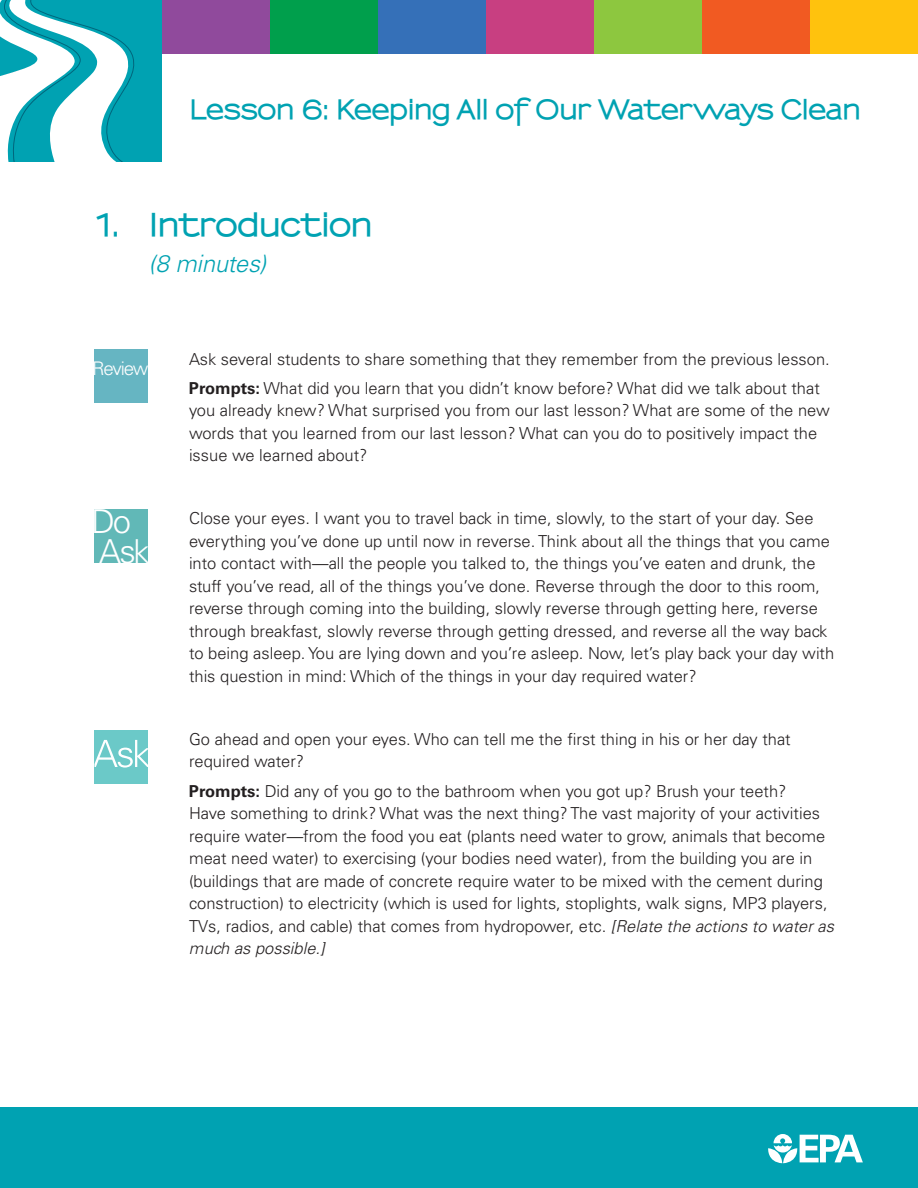
<style>
.page{position:relative;width:918px;height:1188px;background:#fff}
.page>*{position:absolute;margin:0;border:0;box-sizing:border-box;transform-origin:0 0}
.t1{font:300 33px/30.3px "Univers LT Std";color:#fff}
.t2{font:800 30px "Sansumi";letter-spacing:-.01em;color:#00a2b2}
.t3{font:800 25.5px "Sansumi";letter-spacing:-.01em;color:#00a2b2}
.t4{font:italic 300 24px "Univers LT Std";letter-spacing:-.01em;color:#00a2b2}
.t5{font:300 18.75px "Univers LT Std";letter-spacing:-.065em;color:#fff}
.t6{font:300 16.5px/22.5px "Univers LT Std";color:#231f20}
.s1{font-weight:700}
.s2{font-style:italic}
</style>
<div class="page">
<div style="left:0;top:1107px;width:918px;height:81px;background:#00a2b2"></div>
<div style="left:810px;top:0;width:108px;height:54px;background:#ffc20d"></div>
<div style="left:594px;top:0;width:108px;height:54px;background:#8dc73f"></div>
<div style="left:486px;top:0;width:108px;height:54px;background:#c83f81"></div>
<div style="left:378px;top:0;width:108px;height:54px;background:#3570b8"></div>
<div style="left:270px;top:0;width:108px;height:54px;background:#009f4c"></div>
<div style="left:702px;top:0;width:108px;height:54px;background:#f15a22"></div>
<div style="left:162px;top:0;width:108px;height:54px;background:#904a9c"></div>
<div style="left:0;top:0;width:162px;height:162px;background:#00a2b2"></div>
<svg style="left:0;top:0;width:135px;height:162px"></svg>
<div style="left:94px;top:350px;width:54px;height:54px;background:#66b5c2"></div>
<div style="left:94px;top:509px;width:54px;height:54px;background:#61b8b7"></div>
<div style="left:94px;top:730px;width:54px;height:54px;background:#6bc9c8"></div>
<svg style="left:94px;top:740px;width:54px;height:28px"></svg>
<svg style="left:768px;top:1134px;width:95px;height:29px"></svg>
<h2 class="t3" style="left:189px;top:94px;width:673px">Lesson 6: Keeping All of Our Waterways Clean</h2>
<h1 class="t2" style="left:94px;top:207px;width:280px">1. Introduction</h1>
<p class="t4" style="left:148px;top:249px;width:119px">(8 minutes)</p>
<p class="t5" style="left:92px;top:357px;width:58px">Review</p>
<p class="t6" style="left:189px;top:347px;width:642px">Ask several students to share something that they remember from the previous lesson.</p>
<p class="t6" style="left:189px;top:377px;width:642px"><span class="s1">Prompts:</span> What did you learn that you didn’t know before? What did we talk about that you already knew? What surprised you from our last lesson? What are some of the new words that you learned from our last lesson? What can you do to positively impact the issue we learned about?</p>
<p class="t1" style="left:91px;top:506px;width:60px">Do<br>Ask</p>
<p class="t6" style="left:189px;top:507px;width:647px">Close your eyes. I want you to travel back in time, slowly, to the start of your day. See everything you’ve done up until now in reverse. Think about all the things that you came into contact with—all the people you talked to, the things you’ve eaten and drunk, the stuff you’ve read, all of the things you’ve done. Reverse through the door to this room, reverse through coming into the building, slowly reverse through getting here, reverse through breakfast, slowly reverse through getting dressed, and reverse all the way back to being asleep. You are lying down and you’re asleep. Now, let’s play back your day with this question in mind: Which of the things in your day required water?</p>
<p class="t6" style="left:189px;top:728px;width:603px">Go ahead and open your eyes. Who can tell me the first thing in his or her day that required water?</p>
<p class="t6" style="left:189px;top:779px;width:647px"><span class="s1">Prompts:</span> Did any of you go to the bathroom when you got up? Brush your teeth?<br>Have something to drink? What was the next thing? The vast majority of your activities require water—from the food you eat (plants need water to grow, animals that become meat need water) to exercising (your bodies need water), from the building you are in (buildings that are made of concrete require water to be mixed with the cement during construction) to electricity (which is used for lights, stoplights, walk signs, MP3 players, TVs, radios, and cable) that comes from hydropower, etc. <span class="s2">[Relate the actions to water as much as possible.]</span></p>
</div>
